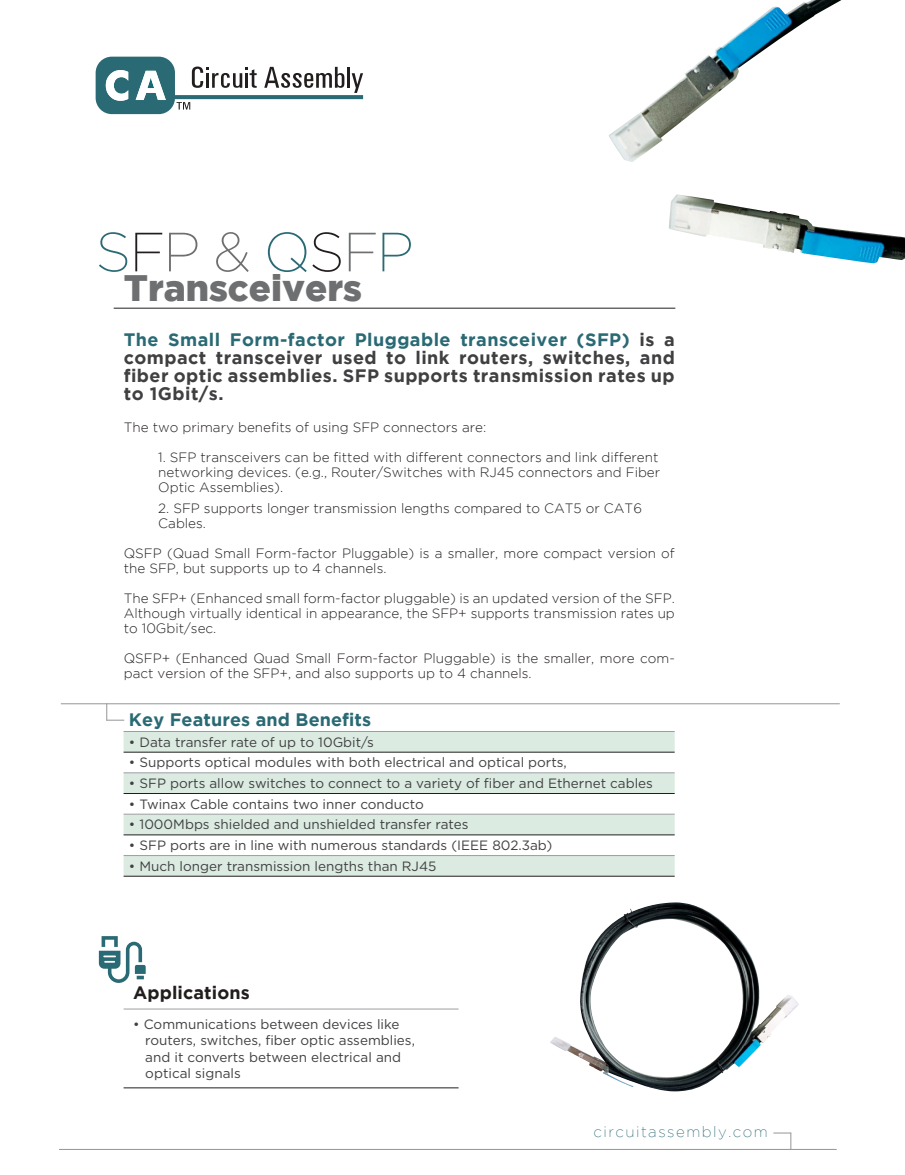
<style>
.page{position:relative;width:905px;height:1175px;background:#fff}
.page>*{position:absolute;margin:0;border:0;box-sizing:border-box;transform-origin:0 0}
.t1{font:200 55.2px "Gotham";letter-spacing:-.025em;color:#2a6a74}
.t2{font:900 36.75px "Gotham";color:#6d6f71}
.t3{font:700 18px/18px "Gotham";letter-spacing:.025em;color:#404042;text-align:justify}
.t4{font:700 18px "Gotham";letter-spacing:.005em;color:#2a6a74}
.t5{font:700 18px "Gotham";letter-spacing:.005em;color:#231e1e}
.t6{font:200 15px "Gotham";letter-spacing:.1em;color:#2a6a74}
.t7{font:300 13.5px/15px "Gotham";color:#231e1e}
.t8{font:13.5px/16.5px "Gotham";color:#404042}
.s1{color:#231e1e}
.s2{color:#6d6f71}
.s3{color:#2a6a74}
</style>
<div class="page">
<svg style="left:96px;top:57px;width:267px;height:57px"></svg>
<hr style="left:114px;top:308px;width:561px;height:1px;background:#231e1e">
<hr style="left:59px;top:1149px;width:777px;height:1px;background:#939597">
<svg style="left:773px;top:1132px;width:18px;height:17px"></svg>
<svg style="left:124px;top:732px;width:550px;height:144px;fill:#dbebe1"></svg>
<hr style="left:124px;top:731px;width:550px;height:1px;background:#9b9fa2">
<hr style="left:124px;top:772px;width:550px;height:1px;background:#9b9fa2">
<hr style="left:124px;top:814px;width:550px;height:1px;background:#9b9fa2">
<hr style="left:124px;top:855px;width:550px;height:1px;background:#9b9fa2">
<hr style="left:124px;top:752px;width:550px;height:1px;background:#231e1e">
<hr style="left:124px;top:793px;width:550px;height:1px;background:#231e1e">
<hr style="left:124px;top:834px;width:550px;height:1px;background:#231e1e">
<hr style="left:124px;top:876px;width:550px;height:1px;background:#231e1e">
<hr style="left:61px;top:703px;width:778px;height:1px;background:#939597">
<svg style="left:106px;top:703px;width:18px;height:18px"></svg>
<hr style="left:124px;top:1087px;width:334px;height:1px;background:#231e1e">
<svg style="left:99px;top:936px;width:359px;height:74px"></svg>
<img style="left:550px;top:902px;width:249px;height:189px">
<img style="left:609px;top:0;width:232px;height:162px">
<img style="left:669px;top:194px;width:235px;height:70px">
<h1 class="t1" style="left:96px;top:222px;width:319px">S<span class="s1">F</span><span class="s2">P &amp;</span> Q<span class="s1">S</span><span class="s2">F</span>P</h1>
<h2 class="t2" style="left:124px;top:267px;width:240px">Transceivers</h2>
<h3 class="t3" style="left:124px;top:330px;width:552px"><span class="s3">The Small Form-factor Pluggable transceiver (SFP)</span> is a compact transceiver used to link routers, switches, and fiber optic assemblies. SFP supports transmission rates up to 1Gbit/s.</h3>
<p class="t7" style="left:124px;top:419px;width:364px">The two primary benefits of using SFP connectors are:</p>
<p class="t7" style="left:158px;top:449px;width:503px">1. SFP transceivers can be fitted with different connectors and link different networking devices. (e.g., Router/Switches with RJ45 connectors and Fiber<br>Optic Assemblies).</p>
<p class="t7" style="left:158px;top:500px;width:485px">2. SFP supports longer transmission lengths compared to CAT5 or CAT6<br>Cables.</p>
<p class="t7" style="left:124px;top:545px;width:552px">QSFP (Quad Small Form-factor Pluggable) is a smaller, more compact version of the SFP, but supports up to 4 channels.</p>
<p class="t7" style="left:124px;top:590px;width:552px;text-align:justify">The SFP+ (Enhanced small form-factor pluggable) is an updated version of the SFP.<br>Although virtually identical in appearance, the SFP+ supports transmission rates up to 10Gbit/sec.</p>
<p class="t7" style="left:124px;top:650px;width:552px">QSFP+ (Enhanced Quad Small Form-factor Pluggable) is the smaller, more com&shy;pact version of the SFP+, and also supports up to 4 channels.</p>
<h3 class="t4" style="left:129px;top:709px;width:244px">Key Features and Benefits</h3>
<p class="t8" style="left:129px;top:733px;width:246px">• Data transfer rate of up to 10Gbit/s</p>
<p class="t8" style="left:129px;top:754px;width:439px">• Supports optical modules with both electrical and optical ports,</p>
<p class="t8" style="left:129px;top:775px;width:525px">• SFP ports allow switches to connect to a variety of fiber and Ethernet cables</p>
<p class="t8" style="left:129px;top:795px;width:296px">• Twinax Cable contains two inner conducto</p>
<p class="t8" style="left:129px;top:816px;width:341px">• 1000Mbps shielded and unshielded transfer rates</p>
<p class="t8" style="left:129px;top:837px;width:425px">• SFP ports are in line with numerous standards (IEEE 802.3ab)</p>
<p class="t8" style="left:129px;top:857px;width:309px">• Much longer transmission lengths than RJ45</p>
<h3 class="t5" style="left:133px;top:982px;width:118px">Applications</h3>
<p class="t8" style="left:145px;top:1015px;width:271px;text-indent:-12px">• Communications between devices like routers, switches, fiber optic assemblies, and it converts between electrical and optical signals</p>
<p class="t6" style="left:593px;top:1123px;width:176px">circuitassembly.com</p>
</div>
